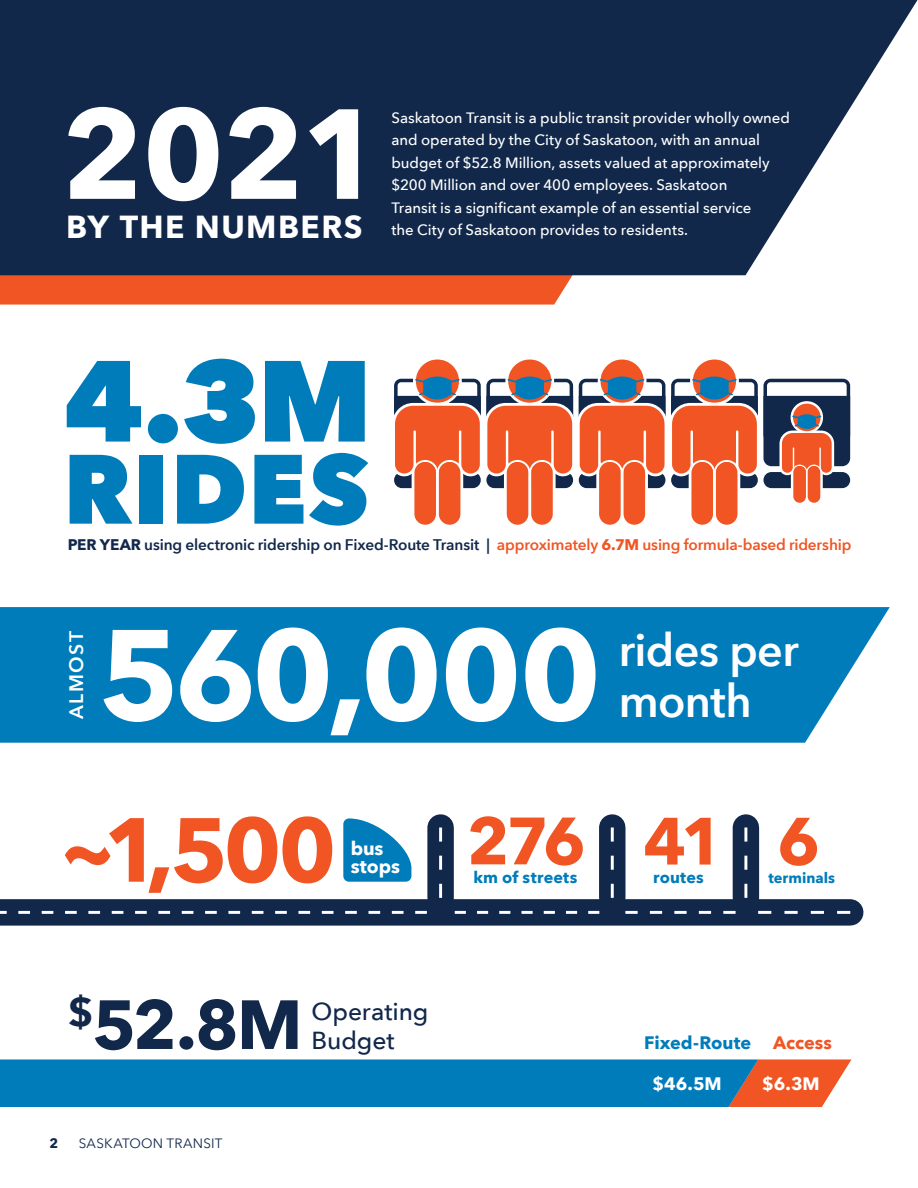
<style>
.page{position:relative;width:918px;height:1188px;background:#fff}
.page>*{position:absolute;margin:0;border:0;box-sizing:border-box;transform-origin:0 0}
.ul_1{font:700 126.6px "Avenir Next";letter-spacing:-.03em;color:#fff}
.t1{font:700 126.45px "Avenir Next";color:#fff}
.ul_1-2{font:800 113.85px "Avenir Next";color:#007cbb}
.ul_1-3{font:800 97.2px "Avenir Next";letter-spacing:.01em;color:#007cbb}
.ul_1-4{font:700 89.85px "Avenir Next";color:#f05523}
.ul_1-5{font:700 68.7px "Avenir Next";color:#12284b}
.ul_1-6{font:700 66.15px "Avenir Next";color:#f05523}
.t2{font:600 45px "Avenir Next";letter-spacing:-.015em;color:#fff}
.t3{font:700 31.8px "Avenir Next";letter-spacing:.045em;color:#fff}
.ul_1-7{font:500 24.6px/28.5px "Avenir Next";color:#12284b}
.ul_1-8{font:600 19.5px "Avenir Next";letter-spacing:.07em;color:#fff}
.ul_1-9{font:700 18.9px/17.4px "Avenir Next";letter-spacing:-.005em;color:#fff}
.ul_1-10{font:700 18px "Avenir Next";color:#fff}
.ul_1-11{font:700 18px "Avenir Next";color:#007cbb}
.ul_1-12{font:700 18px "Avenir Next";color:#f05523}
.ul_1-13{font:700 16.2px "Avenir Next";letter-spacing:.015em;color:#007cbb}
.ul_1-14{font:600 15.3px "Avenir Next";letter-spacing:-.01em;color:#12284b}
.t4{font:500 15px/22.5px "Avenir Next";letter-spacing:-.005em;color:#fff}
.ul_1-15{font:700 14.7px "Avenir Next";color:#007cbb}
.t5{font:13.5px "Avenir Next";letter-spacing:.015em;color:#12284b}
.t6{font:700 13.5px "Avenir Next";color:#12284b}
.s1{font-weight:700}
.s2{color:#f05523}
.s3{font-weight:700;color:#f05523}
</style>
<div class="page">
<svg style="left:0;top:275px;width:591px;height:30px;background:#ee5e30"></svg>
<svg style="left:0;top:0;width:918px;height:275px;background:#273b5b"></svg>
<svg style="left:343px;top:818px;width:68px;height:64px"></svg>
<div style="left:0;top:899px;width:850px;height:27px;background:#12284b"></div>
<svg style="left:0;top:911px;width:427px;height:3px"></svg>
<svg style="left:455px;top:911px;width:144px;height:3px"></svg>
<div style="left:427px;top:828px;width:27px;height:70px;background:#12284b"></div>
<svg style="left:439px;top:828px;width:3px;height:70px"></svg>
<div style="left:599px;top:828px;width:26px;height:70px;background:#12284b"></div>
<svg style="left:611px;top:828px;width:3px;height:70px"></svg>
<div style="left:733px;top:828px;width:26px;height:70px;background:#12284b"></div>
<svg style="left:744px;top:828px;width:3px;height:70px"></svg>
<svg style="left:625px;top:911px;width:111px;height:3px"></svg>
<svg style="left:758px;top:911px;width:92px;height:3px"></svg>
<svg style="left:394px;top:359px;width:456px;height:166px"></svg>
<svg style="left:0;top:1059px;width:852px;height:48px;background:#207bac"></svg>
<div style="left:0;top:607px;width:890px;height:136px;background:#007cbb"></div>
<p class="t1" style="left:62px;top:45px;width:323px">2021</p>
<p class="t3" style="left:66px;top:199px;width:298px">BY THE NUMBERS</p>
<p class="t4" style="left:392px;top:106px;width:400px">Saskatoon Transit is a public transit provider wholly owned and operated by the City of Saskatoon, with an annual budget of $52.8 Million, assets valued at approximately $200 Million and over 400 employees. Saskatoon<br>Transit is a significant example of an essential service<br>the City of Saskatoon provides to residents.</p>
<p class="ul_1-2" style="left:63px;top:331px;width:311px">4.3M</p>
<p class="ul_1-3" style="left:63px;top:429px;width:307px">RIDES</p>
<p class="ul_1-14" style="left:68px;top:532px;width:785px"><span class="s1">PER YEAR</span> using electronic ridership on Fixed-Route Transit | <span class="s2">approximately</span> <span class="s3">6.7M</span> <span class="s2">using formula-based ridership</span></p>
<p class="ul_1-8" style="left:60px;top:719px;width:89px;rotate:-90deg">ALMOST</p>
<p class="ul_1" style="left:98px;top:566px;width:504px">560,000</p>
<h3 class="t2" style="left:619px;top:612px;width:182px">rides per</h3>
<h3 class="t2" style="left:619px;top:663px;width:135px">month</h3>
<p class="ul_1-4" style="left:57px;top:772px;width:281px">~1,500</p>
<p class="ul_1-9" style="left:351px;top:840px;width:51px">bus stops</p>
<p class="ul_1-5" style="left:68px;top:965px;width:236px"><sup>$</sup>52.8M</p>
<p class="ul_1-7" style="left:311px;top:997px;width:118px">Operating<br>Budget</p>
<p class="t6" style="left:50px;top:1131px;width:10px">2</p>
<p class="t5" style="left:79px;top:1132px;width:145px">SASKATOON TRANSIT</p>
<p class="ul_1-6" style="left:467px;top:784px;width:120px">276</p>
<p class="ul_1-13" style="left:473px;top:864px;width:106px">km of streets</p>
<p class="ul_1-6" style="left:644px;top:784px;width:82px">41</p>
<p class="ul_1-13" style="left:653px;top:864px;width:52px">routes</p>
<p class="ul_1-15" style="left:768px;top:865px;width:68px">terminals</p>
<p class="ul_1-6" style="left:777px;top:784px;width:44px">6</p>
<p class="ul_1-11" style="left:644px;top:1027px;width:109px">Fixed-Route</p>
<p class="ul_1-12" style="left:773px;top:1027px;width:61px">Access</p>
<p class="ul_1-10" style="left:653px;top:1068px;width:71px">$46.5M</p>
<p class="ul_1-10" style="left:762px;top:1068px;width:59px">$6.3M</p>
</div>
